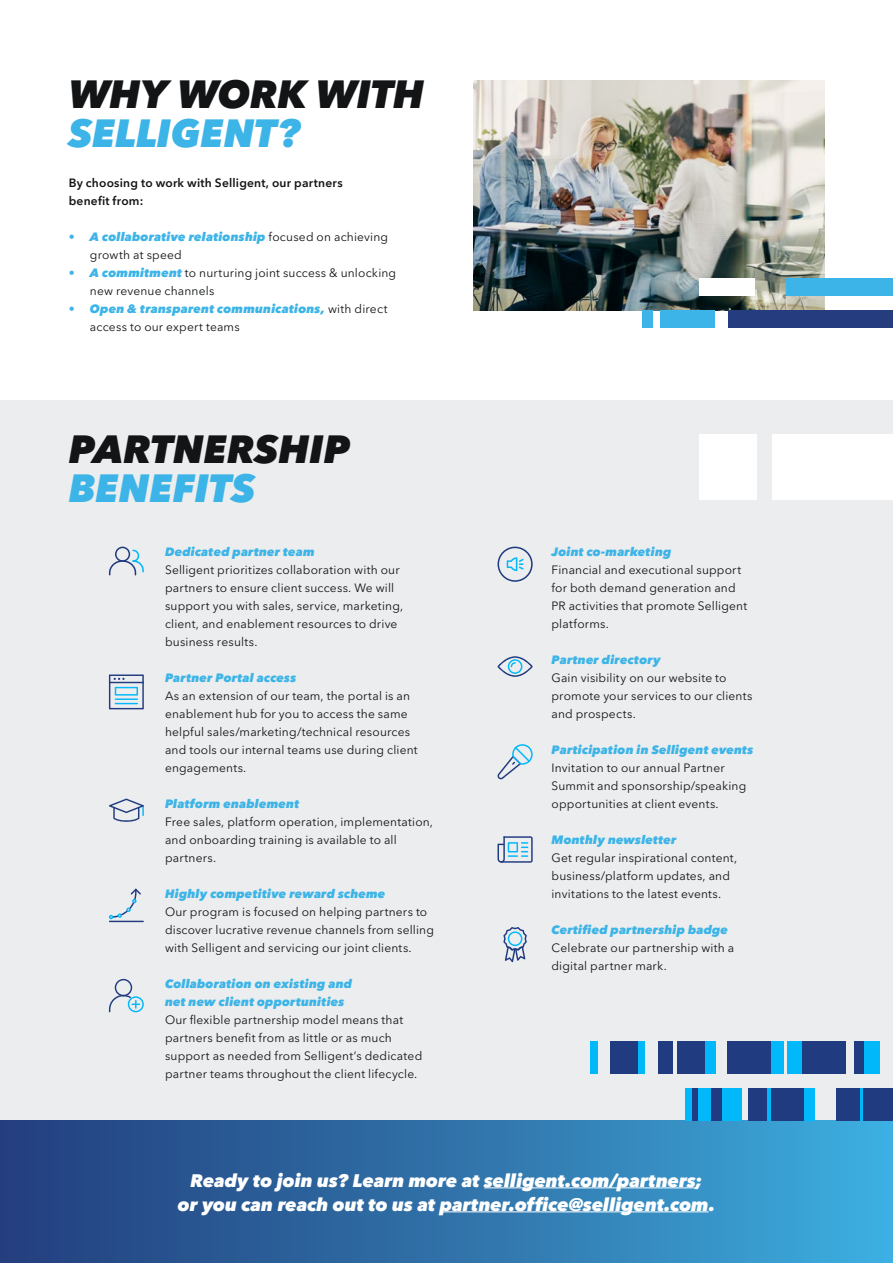
<style>
.page{position:relative;width:893px;height:1263px;background:#fff}
.page>*{position:absolute;margin:0;border:0;box-sizing:border-box;transform-origin:0 0}
.t1{font:italic 800 39px/39px "Avenir Next LT Pro";color:#121416}
.t2{font:italic 800 18px "Avenir Next LT Pro";color:#fff}
.t3{font:12px/18px "Avenir Next LT Pro";letter-spacing:.015em;color:#121416}
.t4{font:italic 800 12px/18px "Avenir Next LT Pro";letter-spacing:.015em;color:#3cb4e7}
.t5{font:600 12px/18px "Avenir Next LT Pro";letter-spacing:.02em;color:#121416}
.s1{color:#3cb4e7}
.s2{font-weight:800;font-style:italic;color:#3cb4e7}
.s3{font-weight:400;font-style:normal;color:#121416}
</style>
<div class="page">
<div style="left:0;top:400px;width:893px;height:720px;background:#ebedee"></div>
<div style="left:0;top:1120px;width:893px;height:143px;background:linear-gradient(to right,#233b7b,#3eaddd)"></div>
<hr style="left:484px;top:1187px;width:212px;height:1px;background:#fff">
<hr style="left:440px;top:1211px;width:269px;height:1px;background:#fff">
<svg style="left:503px;top:927px;width:24px;height:35px"></svg>
<svg style="left:497px;top:836px;width:36px;height:27px"></svg>
<svg style="left:497px;top:744px;width:36px;height:35px"></svg>
<svg style="left:497px;top:656px;width:36px;height:21px"></svg>
<svg style="left:109px;top:979px;width:35px;height:33px"></svg>
<svg style="left:109px;top:547px;width:35px;height:28px"></svg>
<svg style="left:109px;top:674px;width:35px;height:35px"></svg>
<svg style="left:109px;top:798px;width:35px;height:24px"></svg>
<hr style="left:109px;top:921px;width:35px;height:1px;background:#213b80">
<svg style="left:109px;top:889px;width:32px;height:30px"></svg>
<svg style="left:497px;top:547px;width:36px;height:35px"></svg>
<img style="left:474px;top:80px;width:351px;height:231px">
<div style="left:728px;top:310px;width:165px;height:17px;background:#253c7f"></div>
<div style="left:787px;top:279px;width:106px;height:17px;background:#3cb4e7"></div>
<div style="left:699px;top:279px;width:56px;height:17px;background:#fff"></div>
<div style="left:660px;top:310px;width:55px;height:17px;background:#3cb4e7"></div>
<div style="left:642px;top:310px;width:11px;height:17px;background:#3cb4e7"></div>
<div style="left:590px;top:1042px;width:8px;height:32px;background:#00b8fa"></div>
<div style="left:698px;top:1042px;width:18px;height:32px;background:#00b8fa"></div>
<div style="left:623px;top:1042px;width:22px;height:32px;background:#00b8fa"></div>
<div style="left:762px;top:1042px;width:21px;height:32px;background:#00b8fa"></div>
<div style="left:787px;top:1042px;width:22px;height:32px;background:#00b8fa"></div>
<div style="left:858px;top:1042px;width:22px;height:32px;background:#00b8fa"></div>
<div style="left:610px;top:1042px;width:28px;height:32px;background:#213b80"></div>
<div style="left:678px;top:1042px;width:27px;height:32px;background:#213b80"></div>
<div style="left:658px;top:1042px;width:14px;height:32px;background:#213b80"></div>
<div style="left:727px;top:1042px;width:44px;height:32px;background:#213b80"></div>
<div style="left:802px;top:1042px;width:43px;height:32px;background:#213b80"></div>
<div style="left:854px;top:1042px;width:10px;height:32px;background:#213b80"></div>
<div style="left:685px;top:1088px;width:56px;height:32px;background:#00b8fa"></div>
<div style="left:787px;top:1088px;width:27px;height:32px;background:#00b8fa"></div>
<div style="left:763px;top:1088px;width:30px;height:32px;background:#00b8fa"></div>
<div style="left:856px;top:1088px;width:31px;height:32px;background:linear-gradient(to bottom,#00b8fa,#00b8fa)"></div>
<div style="left:711px;top:1088px;width:10px;height:32px;background:#213b80"></div>
<div style="left:692px;top:1088px;width:6px;height:32px;background:#213b80"></div>
<div style="left:749px;top:1088px;width:18px;height:32px;background:#213b80"></div>
<div style="left:771px;top:1088px;width:32px;height:32px;background:#213b80"></div>
<div style="left:864px;top:1088px;width:29px;height:32px;background:#213b80"></div>
<div style="left:836px;top:1088px;width:24px;height:32px;background:#213b80"></div>
<div style="left:700px;top:434px;width:57px;height:66px;background:#fff"></div>
<div style="left:772px;top:434px;width:121px;height:66px;background:#fff"></div>
<p class="t1" style="left:69px;top:75px;width:357px">WHY WORK WITH<br><span class="s1">SELLIGENT?</span></p>
<p class="t5" style="left:69px;top:173px;width:276px">By choosing to work with Selligent, our partners benefit from:</p>
<p class="t3" style="left:90px;top:228px;width:300px;text-indent:-21px"><span class="s2">• A collaborative relationship</span> focused on achieving growth at speed</p>
<p class="t3" style="left:90px;top:264px;width:308px;text-indent:-21px"><span class="s2">• A commitment</span> to nurturing joint success &amp; unlocking new revenue channels</p>
<p class="t4" style="left:90px;top:299px;width:299px;text-indent:-21px">• Open &amp; transparent communications, <span class="s3">with direct access to our expert teams</span></p>
<p class="t1" style="left:69px;top:430px;width:283px">PARTNERSHIP<br><span class="s1">BENEFITS</span></p>
<p class="t4" style="left:165px;top:542px;width:151px">Dedicated partner team</p>
<p class="t3" style="left:165px;top:560px;width:240px">Selligent prioritizes collaboration with our partners to ensure client success. We will support you with sales, service, marketing, client, and enablement resources to drive business results.</p>
<p class="t4" style="left:165px;top:668px;width:133px">Partner Portal access</p>
<p class="t3" style="left:165px;top:686px;width:254px">As an extension of our team, the portal is an enablement hub for you to access the same helpful sales/marketing/technical resources and tools our internal teams use during client engagements.</p>
<p class="t4" style="left:165px;top:794px;width:136px">Platform enablement</p>
<p class="t3" style="left:165px;top:812px;width:269px">Free sales, platform operation, implementation, and onboarding training is available to all partners.</p>
<p class="t4" style="left:165px;top:884px;width:222px">Highly competitive reward scheme</p>
<p class="t3" style="left:165px;top:902px;width:270px">Our program is focused on helping partners to discover lucrative revenue channels from selling with Selligent and servicing our joint clients.</p>
<p class="t4" style="left:165px;top:974px;width:189px">Collaboration on existing and net new client opportunities</p>
<p class="t3" style="left:165px;top:1010px;width:259px">Our flexible partnership model means that partners benefit from as little or as much support as needed from Selligent’s dedicated partner teams throughout the client lifecycle.</p>
<p class="t4" style="left:551px;top:542px;width:121px">Joint co-marketing</p>
<p class="t3" style="left:551px;top:560px;width:197px">Financial and executional support for both demand generation and<br>PR activities that promote Selligent platforms.</p>
<p class="t4" style="left:551px;top:650px;width:111px">Partner directory</p>
<p class="t3" style="left:551px;top:668px;width:202px">Gain visibility on our website to promote your services to our clients and prospects.</p>
<p class="t4" style="left:551px;top:740px;width:203px">Participation in Selligent events</p>
<p class="t3" style="left:551px;top:758px;width:196px">Invitation to our annual Partner<br>Summit and sponsorship/speaking opportunities at client events.</p>
<p class="t4" style="left:551px;top:830px;width:126px">Monthly newsletter</p>
<p class="t3" style="left:551px;top:848px;width:187px">Get regular inspirational content, business/platform updates, and invitations to the latest events.</p>
<p class="t4" style="left:551px;top:920px;width:178px">Certified partnership badge</p>
<p class="t3" style="left:551px;top:938px;width:184px">Celebrate our partnership with a digital partner mark.</p>
<p class="t2" style="left:191px;top:1169px;width:513px">Ready to join us? Learn more at selligent.com/partners;</p>
<p class="t2" style="left:178px;top:1193px;width:539px">or you can reach out to us at partner.office@selligent.com.</p>
</div>
